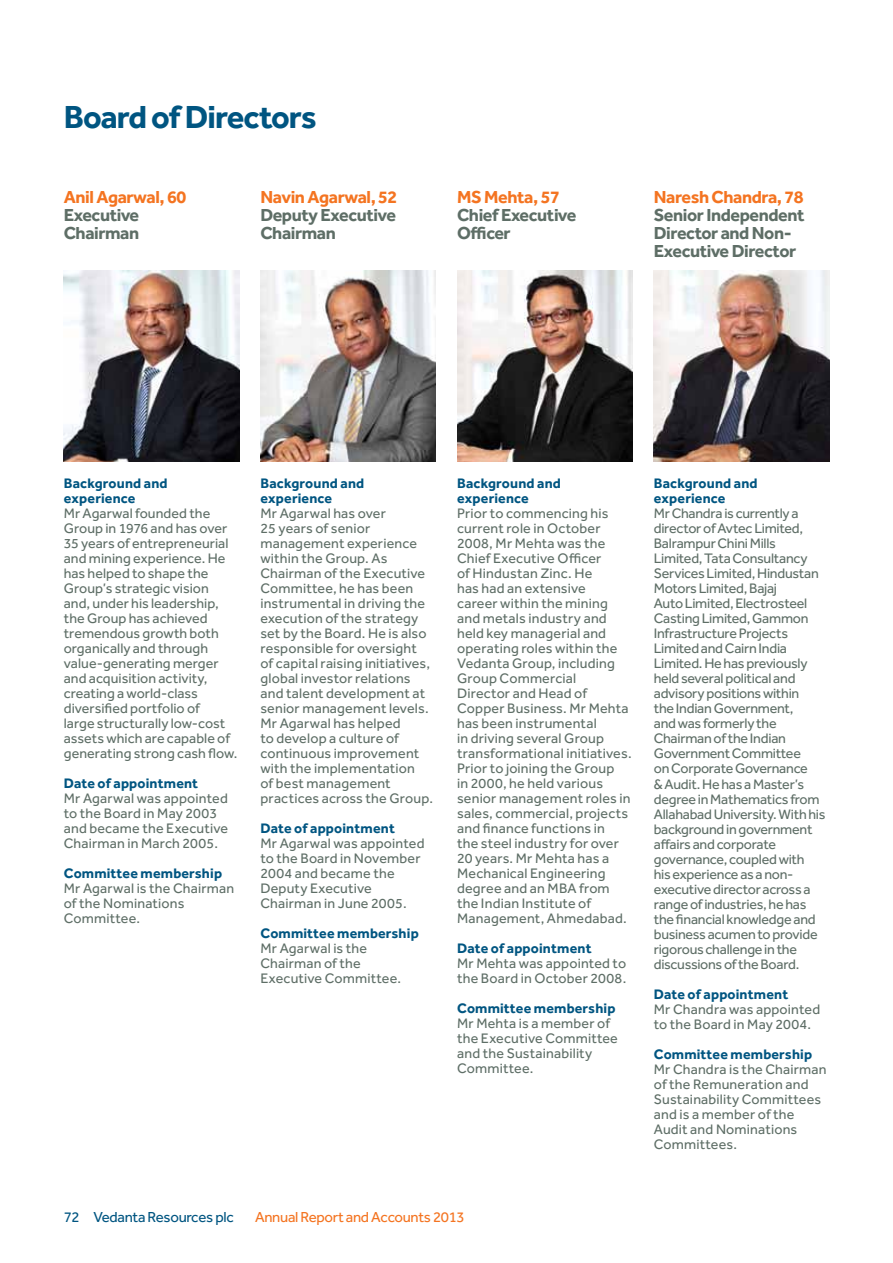
<style>
.page{position:relative;width:893px;height:1263px;background:#fff}
.page>*{position:absolute;margin:0;border:0;box-sizing:border-box;transform-origin:0 0}
.t1{font:700 33px "Effra";letter-spacing:-.03em;color:#005581}
.t2{font:700 18px/18px "Effra";letter-spacing:-.025em;color:#5e6e66}
.t3{font:700 18px "Effra";letter-spacing:-.025em;color:#f47421}
.t4{font:15px "Effra";letter-spacing:-.02em;color:#f47421}
.t5{font:15px "Effra";letter-spacing:-.02em;color:#005581}
.t6{font:14.25px/15px "Effra";letter-spacing:.005em;color:#5e6e66}
.t7{font:14.25px/15px "Effra";letter-spacing:-.015em;color:#5e6e66}
.t8{font:700 14.25px/15px "Effra";letter-spacing:.01em;color:#005581}
</style>
<div class="page">
<img style="left:64px;top:270px;width:175px;height:191px">
<img style="left:260px;top:270px;width:176px;height:191px">
<img style="left:457px;top:270px;width:175px;height:191px">
<img style="left:654px;top:270px;width:175px;height:191px">
<h1 class="t1" style="left:64px;top:97px;width:254px">Board of Directors</h1>
<p class="t3" style="left:64px;top:186px;width:124px">Anil Agarwal, 60</p>
<p class="t2" style="left:64px;top:206px;width:77px">Executive<br>Chairman</p>
<p class="t3" style="left:260px;top:186px;width:138px">Navin Agarwal, 52</p>
<p class="t2" style="left:260px;top:206px;width:137px">Deputy Executive<br>Chairman</p>
<p class="t3" style="left:457px;top:186px;width:104px">MS Mehta, 57</p>
<p class="t2" style="left:457px;top:206px;width:121px">Chief Executive<br>Officer</p>
<p class="t3" style="left:654px;top:186px;width:151px">Naresh Chandra, 78</p>
<p class="t2" style="left:654px;top:206px;width:152px">Senior Independent<br>Director and Non-<br>Executive Director</p>
<p class="t8" style="left:64px;top:475px;width:105px">Background and experience</p>
<p class="t6" style="left:64px;top:505px;width:175px">Mr Agarwal founded the<br>Group in 1976 and has over<br>35 years of entrepreneurial and mining experience. He has helped to shape the<br>Group’s strategic vision and, under his leadership, the Group has achieved tremendous growth both organically and through value-generating merger and acquisition activity, creating a world-class diversified portfolio of<br>large structurally low-cost assets which are capable of generating strong cash flow.</p>
<p class="t8" style="left:64px;top:775px;width:136px">Date of appointment</p>
<p class="t6" style="left:64px;top:791px;width:166px">Mr Agarwal was appointed to the Board in May 2003 and became the Executive<br>Chairman in March 2005.</p>
<p class="t8" style="left:64px;top:865px;width:160px">Committee membership</p>
<p class="t6" style="left:64px;top:881px;width:172px">Mr Agarwal is the Chairman of the Nominations<br>Committee.</p>
<p class="t8" style="left:260px;top:475px;width:105px">Background and experience</p>
<p class="t6" style="left:260px;top:506px;width:174px">Mr Agarwal has over<br>25 years of senior management experience within the Group. As<br>Chairman of the Executive<br>Committee, he has been instrumental in driving the execution of the strategy set by the Board. He is also responsible for oversight of capital raising initiatives, global investor relations and talent development at senior management levels.<br>Mr Agarwal has helped<br>to develop a culture of continuous improvement with the implementation<br>of best management practices across the Group.</p>
<p class="t8" style="left:260px;top:821px;width:136px">Date of appointment</p>
<p class="t6" style="left:260px;top:836px;width:166px">Mr Agarwal was appointed to the Board in November<br>2004 and became the<br>Deputy Executive<br>Chairman in June 2005.</p>
<p class="t8" style="left:260px;top:926px;width:160px">Committee membership</p>
<p class="t6" style="left:260px;top:941px;width:142px">Mr Agarwal is the<br>Chairman of the<br>Executive Committee.</p>
<p class="t8" style="left:457px;top:476px;width:105px">Background and experience</p>
<p class="t6" style="left:457px;top:506px;width:176px">Prior to commencing his current role in October<br>2008, Mr Mehta was the<br>Chief Executive Officer<br>of Hindustan Zinc. He<br>has had an extensive<br>career within the mining and metals industry and held key managerial and operating roles within the<br>Vedanta Group, including<br>Group Commercial<br>Director and Head of<br>Copper Business. Mr Mehta has been instrumental<br>in driving several Group transformational initiatives.<br>Prior to joining the Group<br>in 2000, he held various senior management roles in sales, commercial, projects and finance functions in<br>the steel industry for over<br>20 years. Mr Mehta has a<br>Mechanical Engineering degree and an MBA from the Indian Institute of<br>Management, Ahmedabad.</p>
<p class="t8" style="left:457px;top:941px;width:136px">Date of appointment</p>
<p class="t6" style="left:457px;top:956px;width:171px">Mr Mehta was appointed to the Board in October 2008.</p>
<p class="t8" style="left:457px;top:1001px;width:160px">Committee membership</p>
<p class="t6" style="left:457px;top:1016px;width:162px">Mr Mehta is a member of the Executive Committee and the Sustainability<br>Committee.</p>
<p class="t8" style="left:654px;top:476px;width:105px">Background and experience</p>
<p class="t7" style="left:654px;top:506px;width:173px">Mr Chandra is currently a director of Avtec Limited,<br>Balrampur Chini Mills<br>Limited, Tata Consultancy<br>Services Limited, Hindustan<br>Motors Limited, Bajaj<br>Auto Limited, Electrosteel<br>Casting Limited, Gammon<br>Infrastructure Projects<br>Limited and Cairn India<br>Limited. He has previously held several political and advisory positions within<br>the Indian Government,<br>and was formerly the<br>Chairman of the Indian<br>Government Committee<br>on Corporate Governance<br>&amp; Audit. He has a Master’s degree in Mathematics from<br>Allahabad University. With his background in government affairs and corporate governance, coupled with<br>his experience as a non&shy;executive director across a range of industries, he has the financial knowledge and business acumen to provide rigorous challenge in the discussions of the Board.</p>
<p class="t8" style="left:654px;top:986px;width:136px">Date of appointment</p>
<p class="t6" style="left:654px;top:1001px;width:168px">Mr Chandra was appointed to the Board in May 2004.</p>
<p class="t8" style="left:654px;top:1046px;width:160px">Committee membership</p>
<p class="t6" style="left:654px;top:1061px;width:174px">Mr Chandra is the Chairman of the Remuneration and<br>Sustainability Committees and is a member of the<br>Audit and Nominations<br>Committees.</p>
<p class="t5" style="left:64px;top:1208px;width:171px">72 Vedanta Resources plc</p>
<p class="t4" style="left:255px;top:1208px;width:211px">Annual Report and Accounts 2013</p>
</div>
